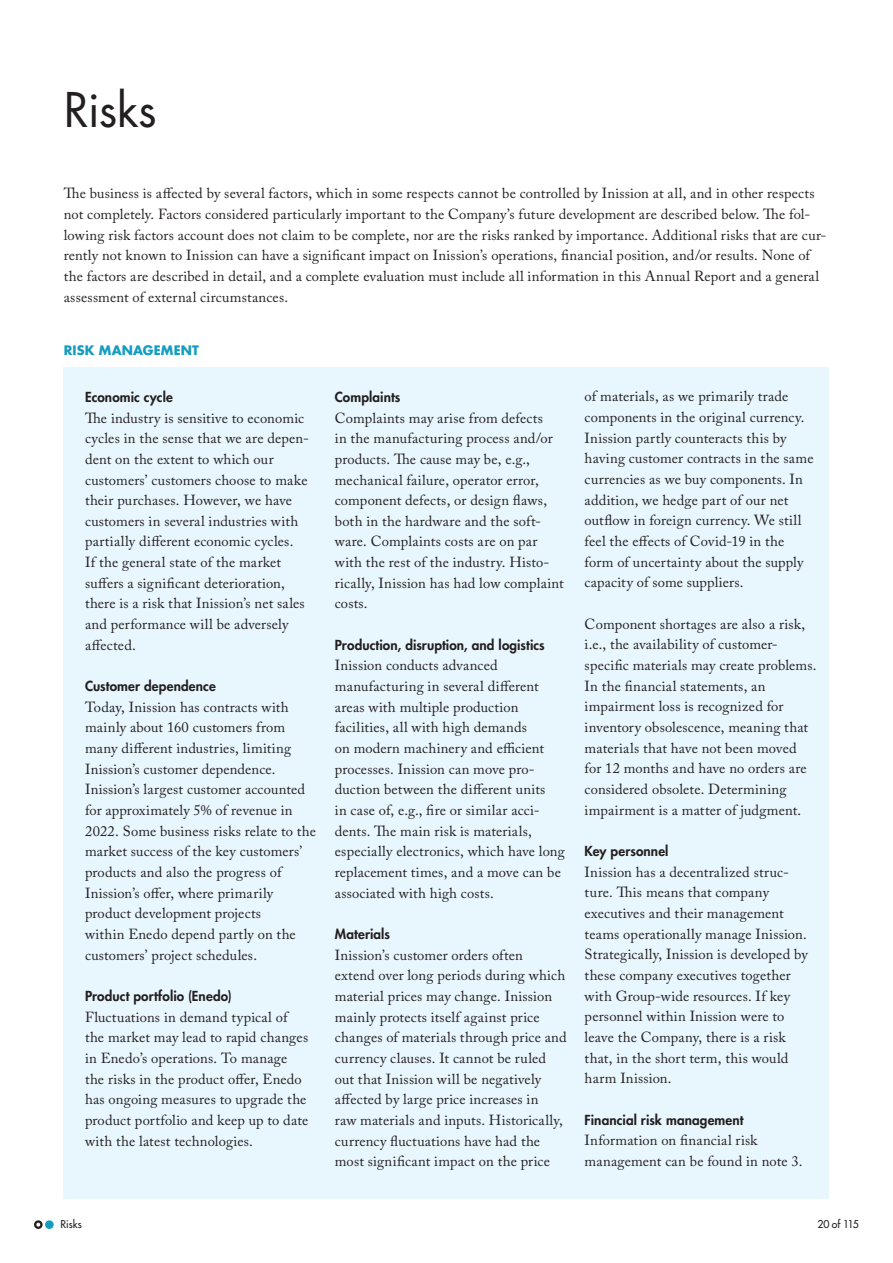
<style>
.page{position:relative;width:893px;height:1263px;background:#fff}
.page>*{position:absolute;margin:0;border:0;box-sizing:border-box;transform-origin:0 0}
.t1{font:46.5px "Futura Std";letter-spacing:-.02em;color:#231f20}
.t2{font:14.55px/20.7px "Adobe Caslon Pro";letter-spacing:.01em;color:#231f20}
.t3{font:800 13.5px "Futura Std";letter-spacing:.01em;color:#231f20}
.t4{font:700 12.75px "Futura Std";letter-spacing:.01em;color:#149dc1}
.t5{font:500 10.5px "Futura Std";color:#231f20}
</style>
<div class="page">
<div style="left:64px;top:368px;width:765px;height:831px;background:#e8f6fd"></div>
<div style="left:45px;top:1220px;width:9px;height:9px;background:#149dc1;border-radius:50%"></div>
<svg style="left:34px;top:1220px;width:9px;height:9px"></svg>
<h1 class="t1" style="left:64px;top:80px;width:94px">Risks</h1>
<p class="t2" style="left:64px;top:183px;width:764px">The business is affected by several factors, which in some respects cannot be controlled by Inission at all, and in other respects not completely. Factors considered particularly important to the Company’s future development are described below. The fol&shy;lowing risk factors account does not claim to be complete, nor are the risks ranked by importance. Additional risks that are cur&shy;rently not known to Inission can have a significant impact on Inission’s operations, financial position, and/or results. None of the factors are described in detail, and a complete evaluation must include all information in this Annual Report and a general assessment of external circumstances.</p>
<p class="t4" style="left:64px;top:341px;width:137px">RISK MANAGEMENT</p>
<p class="t3" style="left:85px;top:388px;width:89px">Economic cycle</p>
<p class="t2" style="left:85px;top:407px;width:224px">The industry is sensitive to economic cycles in the sense that we are depen&shy;dent on the extent to which our customers’ customers choose to make their purchases. However, we have customers in several industries with partially different economic cycles.<br>If the general state of the market suf-fers a significant deterioration, there is a risk that Inission’s net sales and performance will be adversely affected.</p>
<p class="t3" style="left:85px;top:678px;width:132px">Customer dependence</p>
<p class="t2" style="left:85px;top:696px;width:233px">Today, Inission has contracts with mainly about 160 customers from many different industries, limiting Inission’s customer dependence.<br>Inission’s largest customer accounted for approximately 5% of revenue in 2022. Some business risks relate to the market success of the key customers’ products and also the progress of Inission’s offer, where primarily product development projects<br>within Enedo depend partly on the customers’ project schedules.</p>
<p class="t3" style="left:85px;top:987px;width:148px">Product portfolio (Enedo)</p>
<p class="t2" style="left:85px;top:1006px;width:225px">Fluctuations in demand typical of the market may lead to rapid changes in Enedo’s operations. To manage the risks in the product offer, Enedo has ongoing measures to upgrade the product portfolio and keep up to date with the latest technologies.</p>
<p class="t3" style="left:335px;top:388px;width:67px">Complaints</p>
<p class="t2" style="left:335px;top:407px;width:231px">Complaints may arise from defects<br>in the manufacturing process and/or products. The cause may be, e.g., mechanical failure, operator error, component defects, or design flaws, both in the hardware and the soft&shy;ware. Complaints costs are on par with the rest of the industry. Histo&shy;rically, Inission has had low complaint costs.</p>
<p class="t3" style="left:335px;top:636px;width:211px">Production, disruption, and logistics</p>
<p class="t2" style="left:335px;top:655px;width:232px">Inission conducts advanced manufacturing in several different areas with multiple production facilities, all with high demands<br>on modern machinery and efficient processes. Inission can move pro&shy;duction between the different units<br>in case of, e.g., fire or similar acci&shy;dents. The main risk is materials, especially electronics, which have long replacement times, and a move can be associated with high costs.</p>
<p class="t3" style="left:335px;top:925px;width:57px">Materials</p>
<p class="t2" style="left:335px;top:944px;width:233px">Inission’s customer orders often<br>extend over long periods during which material prices may change. Inission mainly protects itself against price changes of materials through price and currency clauses. It cannot be ruled out that Inission will be negatively affected by large price increases in<br>raw materials and inputs. Historically, currency fluctuations have had the most significant impact on the price</p>
<p class="t2" style="left:585px;top:386px;width:230px">of materials, as we primarily trade components in the original currency.<br>Inission partly counteracts this by having customer contracts in the same currencies as we buy components. In addition, we hedge part of our net outflow in foreign currency. We still feel the effects of Covid-19 in the form of uncertainty about the supply capacity of some suppliers.</p>
<p class="t2" style="left:585px;top:613px;width:233px">Component shortages are also a risk, i.e., the availability of customer&shy;specific materials may create problems.<br>In the financial statements, an impairment loss is recognized for inventory obsolescence, meaning that materials that have not been moved for 12 months and have no orders are considered obsolete. Determining impairment is a matter of judgment.</p>
<p class="t3" style="left:585px;top:842px;width:85px">Key personnel</p>
<p class="t2" style="left:585px;top:861px;width:225px">Inission has a decentralized struc&shy;ture. This means that company executives and their management teams operationally manage Inission.<br>Strategically, Inission is developed by these company executives together with Group-wide resources. If key personnel within Inission were to leave the Company, there is a risk that, in the short term, this would harm Inission.</p>
<p class="t3" style="left:585px;top:1111px;width:160px">Financial risk management</p>
<p class="t2" style="left:585px;top:1130px;width:219px">Information on financial risk management can be found in note 3.</p>
<p class="t5" style="left:60px;top:1217px;width:23px">Risks</p>
<p class="t5" style="left:817px;top:1217px;width:43px">20 of 115</p>
</div>
